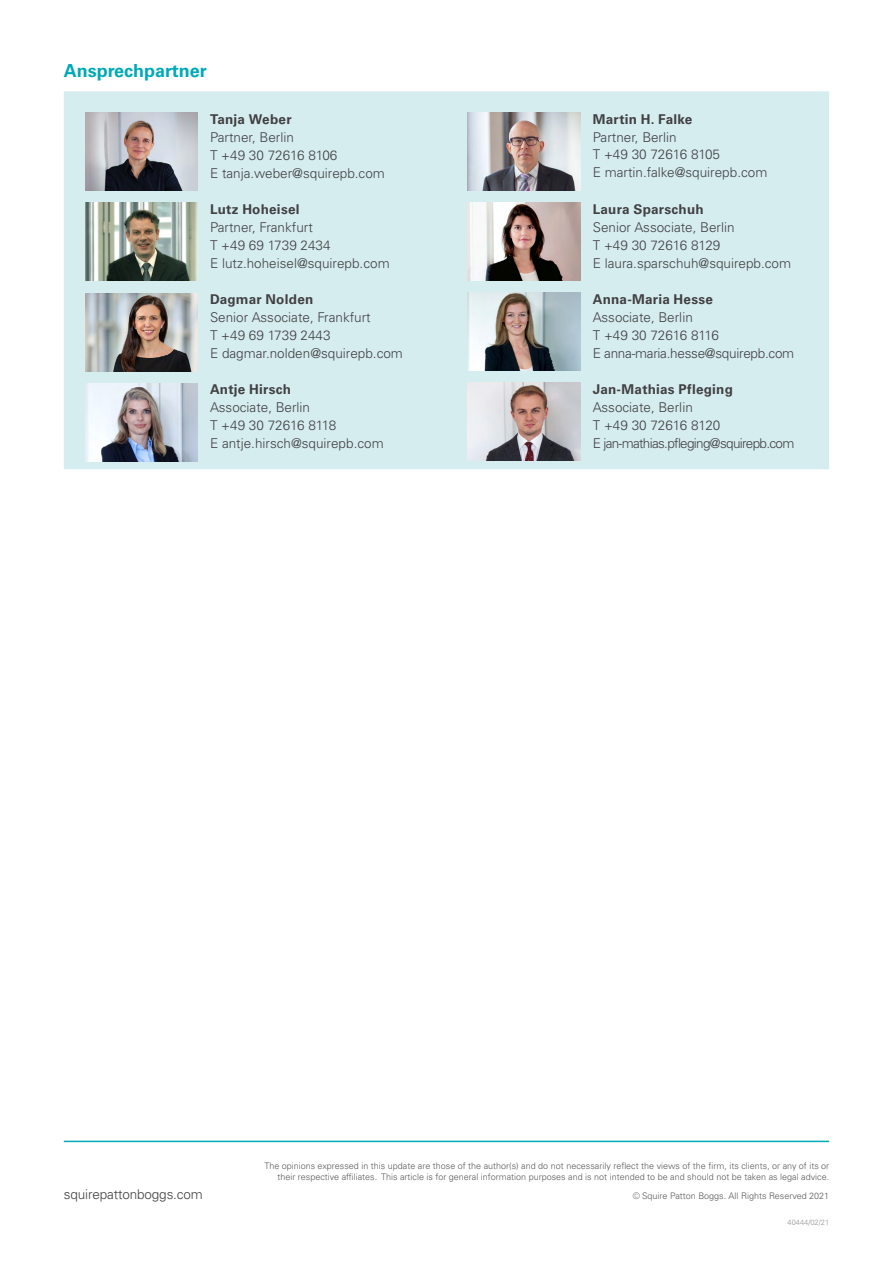
<style>
.page{position:relative;width:893px;height:1263px;background:#fff}
.page>*{position:absolute;margin:0;border:0;box-sizing:border-box;transform-origin:0 0}
.t1{font:700 18px "Univers LTCYR 65";color:#00a9b7}
.t2{font:300 13.5px/18px "Univers LTCYR 45";color:#414042}
.t3{font:700 13.5px "Univers LTCYR 65";letter-spacing:.015em;color:#414042}
.t4{font:300 13.5px/18px "Univers LTCYR 45";letter-spacing:-.05em;color:#414042}
.t5{font:300 13.5px/18px "Univers LTCYR 45";letter-spacing:-.02em;color:#414042}
.t6{font:300 9px/10.8px "Univers LTCYR 45";color:#58595b;text-align:right}
.t7{font:300 7.5px "Univers LTCYR 45";color:#939598}
</style>
<div class="page">
<div style="left:64px;top:91px;width:765px;height:378px;background:#d6edf0"></div>
<img style="left:85px;top:113px;width:112px;height:78px">
<img style="left:85px;top:203px;width:112px;height:78px">
<img style="left:85px;top:293px;width:112px;height:78px">
<img style="left:85px;top:383px;width:112px;height:78px">
<img style="left:468px;top:113px;width:112px;height:78px">
<img style="left:468px;top:202px;width:112px;height:78px">
<img style="left:468px;top:292px;width:112px;height:78px">
<img style="left:468px;top:383px;width:112px;height:77px">
<hr style="left:64px;top:1140px;width:765px;height:2px;background:#00a9b7">
<h1 class="t1" style="left:64px;top:58px;width:145px">Ansprechpartner</h1>
<p class="t3" style="left:210px;top:110px;width:83px">Tanja Weber</p>
<p class="t2" style="left:210px;top:128px;width:176px">Partner, Berlin<br>T +49 30 72616 8106<br>E tanja.weber@squirepb.com</p>
<p class="t3" style="left:210px;top:200px;width:91px">Lutz Hoheisel</p>
<p class="t2" style="left:210px;top:218px;width:181px">Partner, Frankfurt<br>T +49 69 1739 2434<br>E lutz.hoheisel@squirepb.com</p>
<p class="t3" style="left:210px;top:290px;width:105px">Dagmar Nolden</p>
<p class="t2" style="left:210px;top:308px;width:194px">Senior Associate, Frankfurt<br>T +49 69 1739 2443<br>E dagmar.nolden@squirepb.com</p>
<p class="t3" style="left:210px;top:380px;width:83px">Antje Hirsch</p>
<p class="t2" style="left:210px;top:398px;width:175px">Associate, Berlin<br>T +49 30 72616 8118<br>E antje.hirsch@squirepb.com</p>
<p class="t3" style="left:593px;top:109px;width:101px">Martin H. Falke</p>
<p class="t2" style="left:593px;top:127px;width:176px">Partner, Berlin<br>T +49 30 72616 8105<br>E martin.falke@squirepb.com</p>
<p class="t3" style="left:593px;top:199px;width:112px">Laura Sparschuh</p>
<p class="t2" style="left:593px;top:217px;width:200px">Senior Associate, Berlin<br>T +49 30 72616 8129<br>E laura.sparschuh@squirepb.com</p>
<p class="t3" style="left:593px;top:289px;width:122px">Anna-Maria Hesse</p>
<p class="t5" style="left:593px;top:307px;width:203px">Associate, Berlin<br>T +49 30 72616 8116<br>E anna-maria.hesse@squirepb.com</p>
<p class="t3" style="left:593px;top:379px;width:142px">Jan-Mathias Pfleging</p>
<p class="t4" style="left:593px;top:397px;width:203px">Associate, Berlin<br>T +49 30 72616 8120<br>E jan-mathias.pfleging@squirepb.com</p>
<p class="t2" style="left:64px;top:1185px;width:141px">squirepattonboggs.com</p>
<p class="t6" style="left:265px;top:1160px;width:566px">The opinions expressed in this update are those of the author(s) and do not necessarily reflect the views of the firm, its clients, or any of its or their respective affiliates. This article is for general information purposes and is not intended to be and should not be taken as legal advice.</p>
<p class="t6" style="left:633px;top:1190px;width:198px">© Squire Patton Boggs. All Rights Reserved 2021</p>
<p class="t7" style="left:787px;top:1217px;width:43px">40444/02/21</p>
</div>
